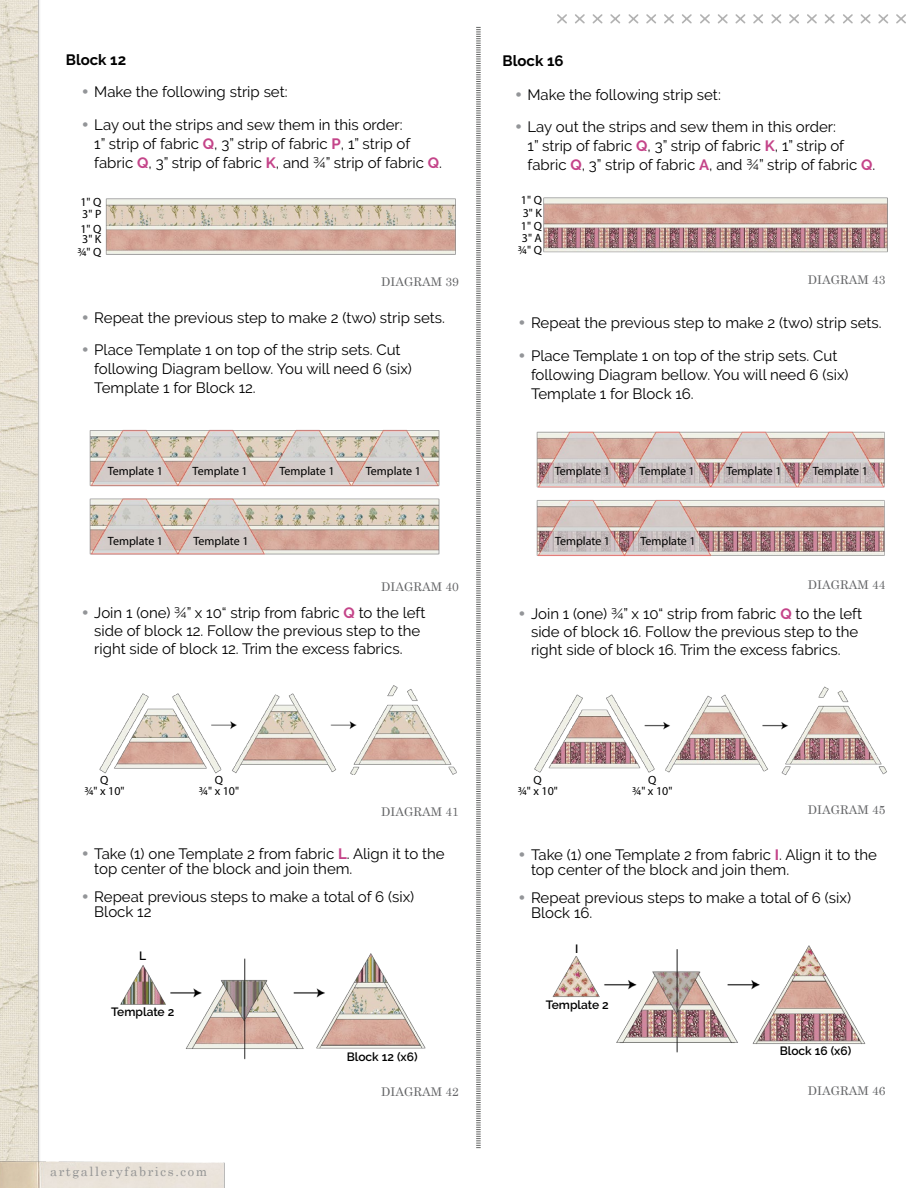
<style>
.page{position:relative;width:918px;height:1188px;background:#fff}
.page>*{position:absolute;margin:0;border:0;box-sizing:border-box;transform-origin:0 0}
.t1{font:15px/18.9px "Raleway";color:#000}
.t2{font:700 15px "Raleway";color:#000}
.t3{font:12.75px "Century Schoolbook";letter-spacing:.125em;color:#939494}
.t4{font:12px/12.6px "Myriad Pro";color:#000}
.t5{font:12px "Century Schoolbook";color:#636466}
.t6{font:600 12px "Raleway";color:#000}
.s1{font-family:"Century Gothic";color:#939598}
.s2{font-weight:700;color:#c44489}
</style>
<div class="page">
<img style="left:0;top:0;width:40px;height:1154px">
<svg style="left:476px;top:27px;width:5px;height:1121px"></svg>
<img style="left:0;top:1154px;width:225px;height:34px">
<svg style="left:557px;top:14px;width:349px;height:10px"></svg>
<img style="left:105px;top:198px;width:351px;height:57px">
<img style="left:89px;top:429px;width:351px;height:126px">
<img style="left:99px;top:685px;width:358px;height:89px">
<img style="left:120px;top:953px;width:306px;height:107px">
<img style="left:543px;top:197px;width:345px;height:56px">
<img style="left:536px;top:431px;width:349px;height:126px">
<img style="left:534px;top:686px;width:353px;height:89px">
<img style="left:552px;top:945px;width:314px;height:108px">
<p class="t2" style="left:66px;top:51px;width:62px">Block 12</p>
<p class="t2" style="left:503px;top:52px;width:62px">Block 16</p>
<p class="t1" style="left:81px;top:83px;width:208px"><span class="s1">•</span> Make the following strip set:</p>
<p class="t1" style="left:94px;top:115px;width:349px;text-indent:-14px"><span class="s1">•</span> Lay out the strips and sew them in this order:<br>1” strip of fabric <span class="s2">Q</span>, 3” strip of fabric <span class="s2">P</span>, 1” strip of fabric <span class="s2">Q</span>, 3” strip of fabric <span class="s2">K</span>, and ¾” strip of fabric <span class="s2">Q</span>.</p>
<p class="t1" style="left:514px;top:85px;width:208px"><span class="s1">•</span> Make the following strip set:</p>
<p class="t1" style="left:528px;top:117px;width:349px;text-indent:-14px"><span class="s1">•</span> Lay out the strips and sew them in this order:<br>1” strip of fabric <span class="s2">Q</span>, 3” strip of fabric <span class="s2">K</span>, 1” strip of fabric <span class="s2">Q</span>, 3” strip of fabric <span class="s2">A</span>, and ¾” strip of fabric <span class="s2">Q</span>.</p>
<p class="t4" style="left:80px;top:196px;width:23px">1" Q<br>3" P</p>
<p class="t4" style="left:80px;top:223px;width:23px;line-height:10.8px">1" Q<br>3" K</p>
<p class="t4" style="left:77px;top:246px;width:25px">¾" Q</p>
<p class="t4" style="left:518px;top:193px;width:25px;text-align:center">1" Q<br>3" K<br>1" Q<br>3" A ¾" Q</p>
<p class="t5" style="left:381px;top:272px;width:79px">DIAGRAM 39</p>
<p class="t5" style="left:808px;top:270px;width:79px">DIAGRAM 43</p>
<p class="t1" style="left:81px;top:308px;width:366px"><span class="s1">•</span> Repeat the previous step to make 2 (two) strip sets.</p>
<p class="t1" style="left:94px;top:340px;width:319px;text-indent:-14px"><span class="s1">•</span> Place Template 1 on top of the strip sets. Cut following Diagram bellow. You will need 6 (six)<br>Template 1 for Block 12.</p>
<p class="t1" style="left:518px;top:314px;width:366px"><span class="s1">•</span> Repeat the previous step to make 2 (two) strip sets.</p>
<p class="t1" style="left:531px;top:346px;width:319px;text-indent:-14px"><span class="s1">•</span> Place Template 1 on top of the strip sets. Cut following Diagram bellow. You will need 6 (six)<br>Template 1 for Block 16.</p>
<p class="t4" style="left:108px;top:464px;width:57px">Template 1</p>
<p class="t4" style="left:193px;top:464px;width:57px">Template 1</p>
<p class="t4" style="left:279px;top:464px;width:57px">Template 1</p>
<p class="t4" style="left:366px;top:464px;width:57px">Template 1</p>
<p class="t4" style="left:555px;top:464px;width:57px">Template 1</p>
<p class="t4" style="left:640px;top:464px;width:57px">Template 1</p>
<p class="t4" style="left:726px;top:464px;width:57px">Template 1</p>
<p class="t4" style="left:813px;top:464px;width:57px">Template 1</p>
<p class="t4" style="left:108px;top:534px;width:57px">Template 1</p>
<p class="t4" style="left:193px;top:534px;width:57px">Template 1</p>
<p class="t4" style="left:555px;top:534px;width:57px">Template 1</p>
<p class="t4" style="left:641px;top:534px;width:57px">Template 1</p>
<p class="t5" style="left:381px;top:577px;width:79px">DIAGRAM 40</p>
<p class="t5" style="left:808px;top:574px;width:79px">DIAGRAM 44</p>
<p class="t1" style="left:94px;top:603px;width:333px;line-height:18px;text-indent:-14px"><span class="s1">•</span> Join 1 (one) ¾” x 10“ strip from fabric <span class="s2">Q</span> to the left side of block 12. Follow the previous step to the right side of block 12. Trim the excess fabrics.</p>
<p class="t1" style="left:531px;top:605px;width:333px;line-height:18px;text-indent:-14px"><span class="s1">•</span> Join 1 (one) ¾” x 10“ strip from fabric <span class="s2">Q</span> to the left side of block 16. Follow the previous step to the right side of block 16. Trim the excess fabrics.</p>
<p class="t4" style="left:100px;top:774px;width:10px">Q</p>
<p class="t4" style="left:85px;top:785px;width:42px">¾" x 10"</p>
<p class="t4" style="left:215px;top:774px;width:10px">Q</p>
<p class="t4" style="left:199px;top:785px;width:42px">¾" x 10"</p>
<p class="t4" style="left:534px;top:774px;width:10px">Q</p>
<p class="t4" style="left:518px;top:785px;width:42px">¾" x 10"</p>
<p class="t4" style="left:648px;top:774px;width:10px">Q</p>
<p class="t4" style="left:632px;top:785px;width:42px">¾" x 10"</p>
<p class="t5" style="left:381px;top:802px;width:79px">DIAGRAM 41</p>
<p class="t5" style="left:808px;top:800px;width:79px">DIAGRAM 45</p>
<p class="t1" style="left:94px;top:846px;width:352px;line-height:15px;text-indent:-14px"><span class="s1">•</span> Take (1) one Template 2 from fabric <span class="s2">L</span>. Align it to the top center of the block and join them.</p>
<p class="t1" style="left:94px;top:889px;width:322px;line-height:15px;text-indent:-14px"><span class="s1">•</span> Repeat previous steps to make a total of 6 (six)<br>Block 12</p>
<p class="t1" style="left:531px;top:847px;width:347px;line-height:15px;text-indent:-14px"><span class="s1">•</span> Take (1) one Template 2 from fabric <span class="s2">I</span>. Align it to the top center of the block and join them.</p>
<p class="t1" style="left:531px;top:890px;width:322px;line-height:15px;text-indent:-14px"><span class="s1">•</span> Repeat previous steps to make a total of 6 (six)<br>Block 16.</p>
<p class="t6" style="left:139px;top:949px;width:9px">L</p>
<p class="t6" style="left:575px;top:942px;width:5px">I</p>
<p class="t6" style="left:111px;top:1005px;width:65px">Template 2</p>
<p class="t6" style="left:546px;top:998px;width:65px">Template 2</p>
<p class="t6" style="left:347px;top:1050px;width:73px">Block 12 (x6)</p>
<p class="t6" style="left:780px;top:1044px;width:73px">Block 16 (x6)</p>
<p class="t5" style="left:381px;top:1082px;width:79px">DIAGRAM 42</p>
<p class="t5" style="left:808px;top:1081px;width:79px">DIAGRAM 46</p>
<p class="t3" style="left:50px;top:1161px;width:159px">artgalleryfabrics.com</p>
</div>
